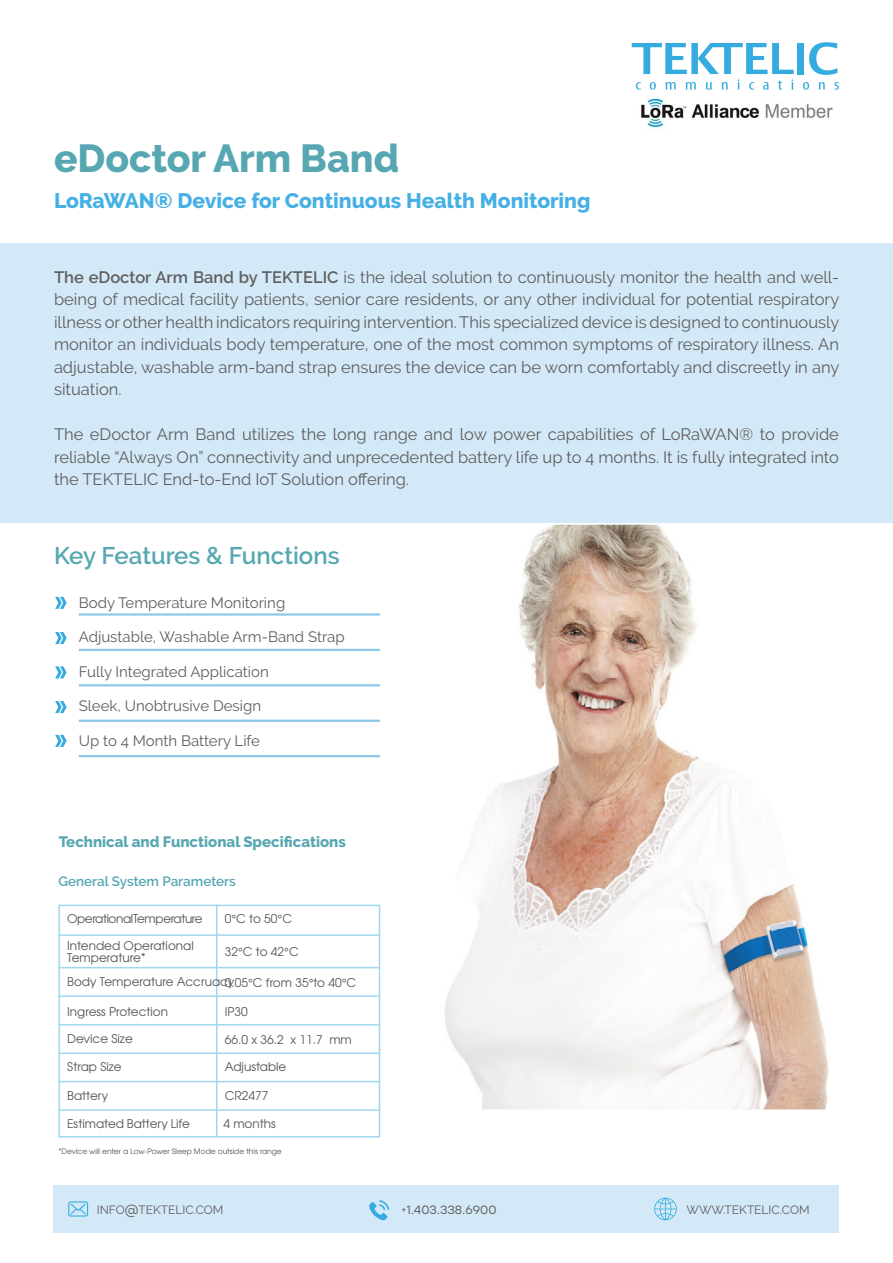
<style>
.page{position:relative;width:893px;height:1263px;background:#fff}
.page>*{position:absolute;margin:0;border:0;box-sizing:border-box;transform-origin:0 0}
.t1{font:800 39px "Raleway";color:#56a7b1}
.small_UPsubtitle{font:600 24px "Raleway";color:#56a7b1}
.t2{font:800 21px "Raleway";color:#46b0e4}
.t3{font:16.5px/22.5px "Raleway";color:#5e5e5e;text-align:justify}
.Paragraph{font:15px "Raleway";color:#5e5e5e}
.t4{font:800 15px "Raleway";color:#56a7b1}
.Paragraph_Style_7{font:600 13.5px "Raleway";color:#56a7b1}
.Paragraph_Style_5{font:12px "Evolventa";color:#575757}
.t5{font:12px "Raleway";color:#5e5e5e}
.Paragraph_Style_5-2{font:12px "Evolventa";letter-spacing:-.035em;color:#575757}
.t6{font:12px "Stolzl";color:#5e5e5e}
.Paragraph_Style_5-3{font:7.5px "Evolventa";color:#575757}
.s1{font-weight:600}
.s2{font-family:"Stolzl"}
.s3{font-family:"Raleway"}
</style>
<div class="page">
<div style="left:0;top:243px;width:893px;height:280px;background:#d4e9f7"></div>
<svg style="left:803px;top:82px;width:6px;height:8px"></svg>
<svg style="left:819px;top:82px;width:6px;height:8px"></svg>
<svg style="left:834px;top:82px;width:5px;height:8px"></svg>
<svg style="left:632px;top:43px;width:162px;height:47px"></svg>
<div style="left:797px;top:43px;width:7px;height:31px;background:#35acdf"></div>
<svg style="left:809px;top:42px;width:28px;height:33px"></svg>
<img style="left:641px;top:98px;width:192px;height:30px">
<div style="left:54px;top:1185px;width:785px;height:48px;background:#d4e9f7"></div>
<svg style="left:68px;top:1201px;width:20px;height:15px"></svg>
<svg style="left:654px;top:1198px;width:23px;height:22px"></svg>
<svg style="left:369px;top:1200px;width:20px;height:20px"></svg>
<div style="left:58px;top:905px;width:322px;height:232px;border:2px solid #a2d7f1"></div>
<hr style="left:216px;top:905px;width:1px;height:232px;background:#a2d7f1">
<hr style="left:58px;top:934px;width:322px;height:2px;background:#a2d7f1">
<hr style="left:58px;top:967px;width:322px;height:1px;background:#a2d7f1">
<hr style="left:58px;top:995px;width:322px;height:2px;background:#a2d7f1">
<hr style="left:58px;top:1024px;width:322px;height:1px;background:#a2d7f1">
<hr style="left:58px;top:1052px;width:322px;height:2px;background:#a2d7f1">
<hr style="left:58px;top:1109px;width:322px;height:2px;background:#a2d7f1">
<hr style="left:58px;top:1081px;width:322px;height:1px;background:#a2d7f1">
<svg style="left:55px;top:597px;width:12px;height:12px"></svg>
<svg style="left:55px;top:701px;width:12px;height:12px"></svg>
<svg style="left:55px;top:632px;width:12px;height:12px"></svg>
<svg style="left:55px;top:735px;width:12px;height:12px"></svg>
<svg style="left:55px;top:666px;width:12px;height:12px"></svg>
<hr style="left:79px;top:613px;width:301px;height:3px;background:#90c8eb">
<hr style="left:79px;top:649px;width:301px;height:2px;background:#90c8eb">
<hr style="left:79px;top:684px;width:301px;height:2px;background:#90c8eb">
<hr style="left:79px;top:720px;width:301px;height:2px;background:#90c8eb">
<hr style="left:79px;top:755px;width:301px;height:2px;background:#90c8eb">
<img style="left:445px;top:525px;width:384px;height:584px">
<p class="t1" style="left:54px;top:136px;width:346px">eDoctor Arm Band</p>
<p class="t2" style="left:54px;top:188px;width:538px">LoRaWAN® Device for Continuous Health Monitoring</p>
<p class="t3" style="left:54px;top:266px;width:787px"><span class="s1">The eDoctor Arm Band by TEKTELIC</span> is the ideal solution to continuously monitor the health and well&shy;being of medical facility patients, senior care residents, or any other individual for potential respiratory illness or other health indicators requiring intervention. This specialized device is designed to continuously monitor an individuals body temperature, one of the most common symptoms of respiratory illness. An adjustable, washable arm-band strap ensures the device can be worn comfortably and discreetly in any situation.</p>
<p class="t3" style="left:54px;top:423px;width:787px">The eDoctor Arm Band utilizes the long range and low power capabilities of LoRaWAN® to provide reliable “Always On” connectivity and unprecedented battery life up to 4 months. It is fully integrated into the TEKTELIC End-to-End IoT Solution offering.</p>
<p class="small_UPsubtitle" style="left:54px;top:542px;width:287px">Key Features &amp; Functions</p>
<p class="Paragraph" style="left:79px;top:594px;width:208px">Body Temperature Monitoring</p>
<p class="Paragraph" style="left:79px;top:628px;width:267px">Adjustable, Washable Arm-Band Strap</p>
<p class="Paragraph" style="left:79px;top:663px;width:191px">Fully Integrated Application</p>
<p class="Paragraph" style="left:79px;top:697px;width:184px">Sleek, Unobtrusive Design</p>
<p class="Paragraph" style="left:79px;top:732px;width:183px">Up to 4 Month Battery Life</p>
<p class="t4" style="left:59px;top:833px;width:289px">Technical and Functional Specifications</p>
<p class="Paragraph_Style_7" style="left:58px;top:874px;width:179px">General System Parameters</p>
<p class="Paragraph_Style_5-2" style="left:67px;top:911px;width:137px">Operational Temperature</p>
<p class="Paragraph_Style_5" style="left:67px;top:938px;width:128px">Intended Operational</p>
<p class="Paragraph_Style_5" style="left:67px;top:950px;width:80px">Temperature*</p>
<p class="Paragraph_Style_5" style="left:225px;top:912px;width:69px">0°C to 50°C</p>
<p class="Paragraph_Style_5" style="left:225px;top:944px;width:76px">32°C to 42°C</p>
<p class="Paragraph_Style_5" style="left:67px;top:974px;width:169px">Body Temperature Accruacy</p>
<p class="Paragraph_Style_5" style="left:225px;top:975px;width:133px">0.05°C from 35°to 40°C</p>
<p class="Paragraph_Style_5" style="left:67px;top:1004px;width:102px">Ingress Protection</p>
<p class="Paragraph_Style_5" style="left:67px;top:1031px;width:67px">Device Size</p>
<p class="Paragraph_Style_5" style="left:225px;top:1004px;width:25px">IP30</p>
<p class="Paragraph_Style_5" style="left:225px;top:1032px;width:129px">66.0 x 36.2 x 11.7 mm</p>
<p class="Paragraph_Style_5" style="left:67px;top:1059px;width:56px">Strap Size</p>
<p class="Paragraph_Style_5" style="left:67px;top:1088px;width:43px">Battery</p>
<p class="Paragraph_Style_5" style="left:67px;top:1116px;width:124px">Estimated Battery Life</p>
<p class="Paragraph_Style_5" style="left:225px;top:1059px;width:63px">Adjustable</p>
<p class="Paragraph_Style_5" style="left:225px;top:1089px;width:45px">CR2477</p>
<p class="Paragraph_Style_5" style="left:223px;top:1117px;width:54px">4 months</p>
<p class="Paragraph_Style_5-3" style="left:58px;top:1146px;width:225px">*Device will enter a Low-Power Sleep Mode outside this range</p>
<p class="t5" style="left:97px;top:1202px;width:128px">INFO<span class="s2">@</span>TEKTELIC.COM</p>
<p class="t6" style="left:401px;top:1201px;width:97px"><span class="s3">+</span>1.403.338.6900</p>
<p class="t5" style="left:686px;top:1202px;width:125px">WWW.TEKTELIC.COM</p>
</div>
